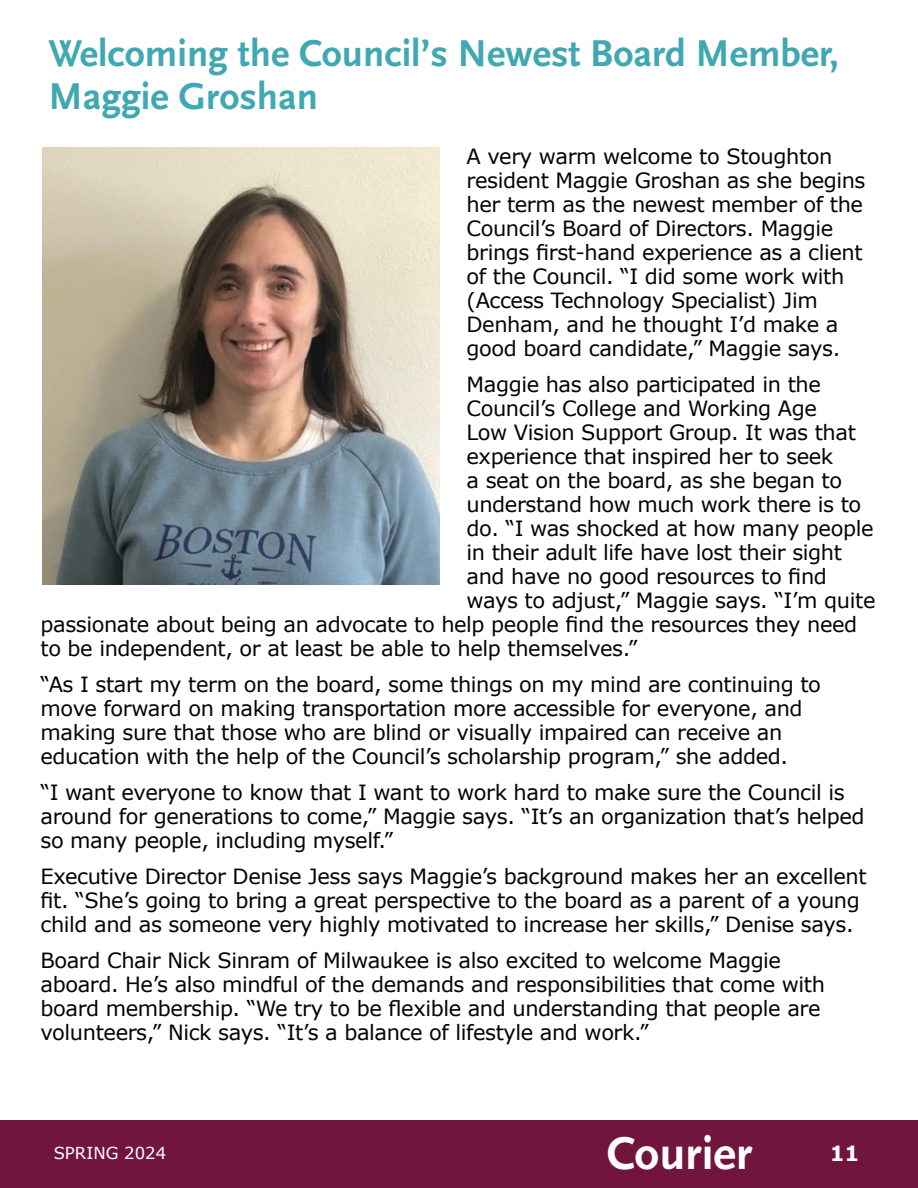
<style>
.page{position:relative;width:918px;height:1188px;background:#fff}
.page>*{position:absolute;margin:0;border:0;box-sizing:border-box;transform-origin:0 0}
.t1{font:700 48px "Scala Sans";color:#fff}
.t2{font:700 39px/42.8px "Scala Sans";color:#40a8b1}
.t3{font:21px/24px "Verdana";letter-spacing:-.02em;color:#040503}
.t4{font:700 21px "Verdana";color:#fff}
.t5{font:16.5px "Verdana";color:#fff}
</style>
<div class="page">
<div style="left:0;top:1120px;width:918px;height:68px;background:#71153e"></div>
<img style="left:42px;top:148px;width:398px;height:437px">
<h2 class="t2" style="left:49px;top:33px;width:792px">Welcoming the Council’s Newest Board Member,<br>Maggie Groshan</h2>
<p class="t3" style="left:467px;top:145px;width:401px">A very warm welcome to Stoughton resident Maggie Groshan as she begins her term as the newest member of the Council’s Board of Directors. Maggie brings first-hand experience as a client of the Council. “I did some work with (Access Technology Specialist) Jim Denham, and he thought I’d make a good board candidate,” Maggie says.</p>
<p class="t3" style="left:467px;top:373px;width:356px">Maggie has also participated in the</p>
<p class="t3" style="left:467px;top:397px;width:352px">Council’s College and Working Age</p>
<p class="t3" style="left:467px;top:421px;width:391px">Low Vision Support Group. It was that</p>
<p class="t3" style="left:467px;top:445px;width:368px">experience that inspired her to seek</p>
<p class="t3" style="left:467px;top:469px;width:377px">a seat on the board, as she began to</p>
<p class="t3" style="left:467px;top:493px;width:396px">understand how much work there is to</p>
<p class="t3" style="left:467px;top:517px;width:409px">do. “I was shocked at how many people</p>
<p class="t3" style="left:467px;top:541px;width:377px">in their adult life have lost their sight</p>
<p class="t3" style="left:467px;top:565px;width:362px">and have no good resources to find</p>
<p class="t3" style="left:467px;top:589px;width:410px">ways to adjust,” Maggie says. “I’m quite</p>
<p class="t3" style="left:40px;top:613px;width:818px">passionate about being an advocate to help people find the resources they need</p>
<p class="t3" style="left:40px;top:637px;width:598px">to be independent, or at least be able to help themselves.”</p>
<p class="t3" style="left:40px;top:673px;width:782px">“As I start my term on the board, some things on my mind are continuing to move forward on making transportation more accessible for everyone, and making sure that those who are blind or visually impaired can receive an education with the help of the Council’s scholarship program,” she added.</p>
<p class="t3" style="left:40px;top:781px;width:826px">“I want everyone to know that I want to work hard to make sure the Council is around for generations to come,” Maggie says. “It’s an organization that’s helped so many people, including myself.”</p>
<p class="t3" style="left:40px;top:865px;width:828px">Executive Director Denise Jess says Maggie’s background makes her an excellent fit. “She’s going to bring a great perspective to the board as a parent of a young child and as someone very highly motivated to increase her skills,” Denise says.</p>
<p class="t3" style="left:40px;top:949px;width:786px">Board Chair Nick Sinram of Milwaukee is also excited to welcome Maggie aboard. He’s also mindful of the demands and responsibilities that come with board membership. “We try to be flexible and understanding that people are volunteers,” Nick says. “It’s a balance of lifestyle and work.”</p>
<p class="t5" style="left:54px;top:1143px;width:114px">SPRING 2024</p>
<h1 class="t1" style="left:607px;top:1128px;width:147px">Courier</h1>
<p class="t4" style="left:830px;top:1140px;width:31px">11</p>
</div>
